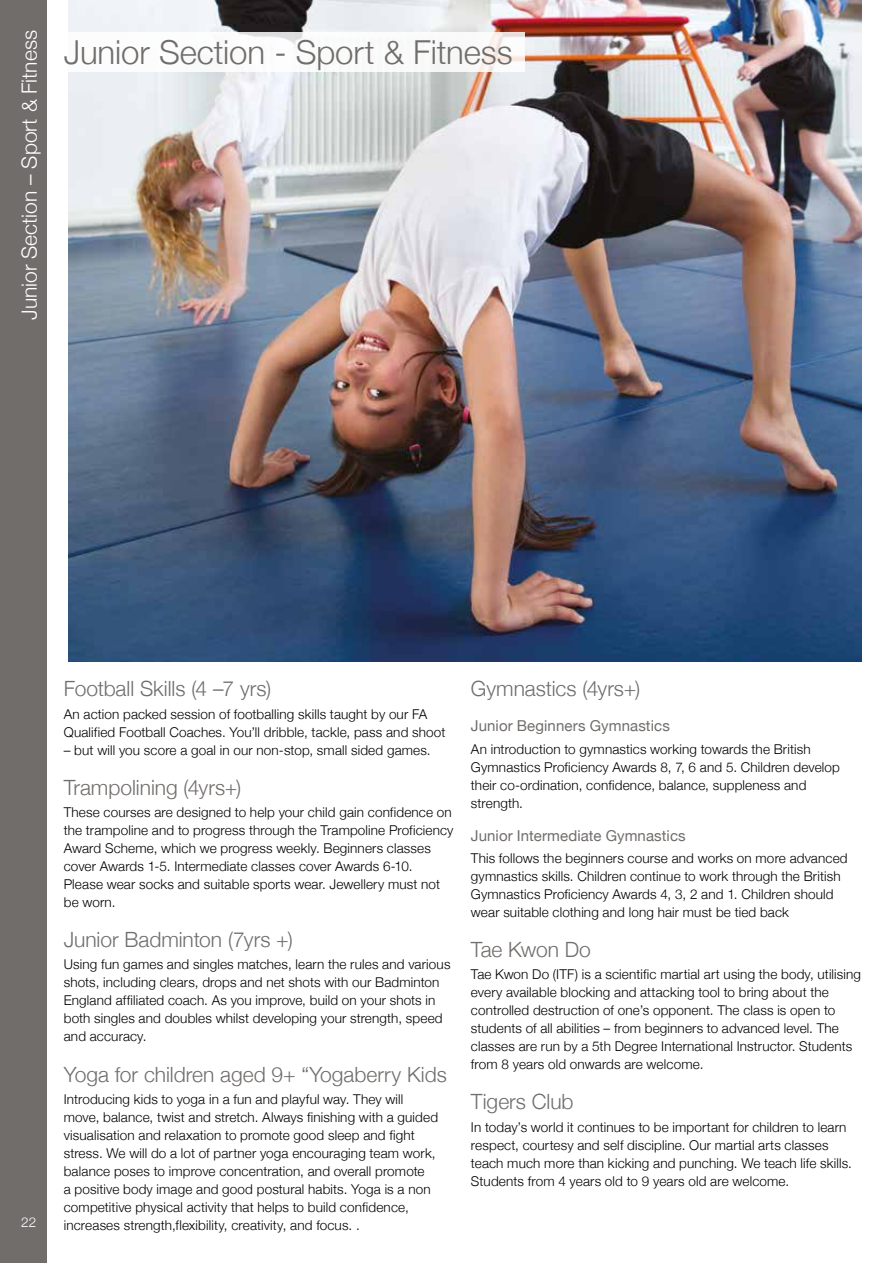
<style>
.page{position:relative;width:893px;height:1263px;background:#fff}
.page>*{position:absolute;margin:0;border:0;box-sizing:border-box;transform-origin:0 0}
.t1{font:300 33px "Helvetica Neue";letter-spacing:-.005em;color:#706d6b}
.t2{font:300 21px "Helvetica Neue";color:#706d6b}
.t3{font:300 21px "Helvetica Neue";color:#fff}
.t4{font:15px "Helvetica Neue";letter-spacing:.005em;color:#706d6b}
.t5{font:300 13.5px/18px "Helvetica Neue";letter-spacing:.01em;color:#000}
.t6{font:300 13.5px "Helvetica Neue";color:#fff}
</style>
<div class="page">
<img style="left:68px;top:0;width:793px;height:661px">
<div style="left:0;top:0;width:47px;height:1263px;background:#706d6b"></div>
<div style="left:59px;top:32px;width:466px;height:39px;background:#fff"></div>
<h2 class="t3" style="left:12px;top:320px;width:291px;rotate:-90deg">Junior Section – Sport &amp; Fitness</h2>
<h1 class="t1" style="left:64px;top:25px;width:450px">Junior Section - Sport &amp; Fitness</h1>
<p class="t6" style="left:21px;top:1211px;width:17px">22</p>
<h2 class="t2" style="left:64px;top:672px;width:209px">Football Skills (4 –7 yrs)</h2>
<p class="t5" style="left:64px;top:704px;width:383px">An action packed session of footballing skills taught by our FA<br>Qualified Football Coaches. You’ll dribble, tackle, pass and shoot</p>
<p class="t5" style="left:64px;top:740px;width:368px">– but will you score a goal in our non-stop, small sided games.</p>
<h2 class="t2" style="left:64px;top:770px;width:179px">Trampolining (4yrs+)</h2>
<p class="t5" style="left:64px;top:802px;width:391px">These courses are designed to help your child gain confidence on the trampoline and to progress through the Trampoline Proficiency Award Scheme, which we progress weekly. Beginners classes cover Awards 1-5. Intermediate classes cover Awards 6-10.<br>Please wear socks and suitable sports wear. Jewellery must not be worn.</p>
<h2 class="t2" style="left:64px;top:923px;width:231px">Junior Badminton (7yrs +)</h2>
<p class="t5" style="left:64px;top:954px;width:388px">Using fun games and singles matches, learn the rules and various shots, including clears, drops and net shots with our Badminton England affiliated coach. As you improve, build on your shots in both singles and doubles whilst developing your strength, speed and accuracy.</p>
<h2 class="t2" style="left:64px;top:1057px;width:385px">Yoga for children aged 9+ “Yogaberry Kids</h2>
<p class="t5" style="left:64px;top:1089px;width:376px">Introducing kids to yoga in a fun and playful way. They will move, balance, twist and stretch. Always finishing with a guided visualisation and relaxation to promote good sleep and fight stress. We will do a lot of partner yoga encouraging team work, balance poses to improve concentration, and overall promote<br>a positive body image and good postural habits. Yoga is a non competitive physical activity that helps to build confidence, increases strength,flexibility, creativity, and focus. .</p>
<h2 class="t2" style="left:471px;top:672px;width:171px">Gymnastics (4yrs+)</h2>
<p class="t4" style="left:471px;top:715px;width:200px">Junior Beginners Gymnastics</p>
<p class="t5" style="left:471px;top:739px;width:371px">An introduction to gymnastics working towards the British Gymnastics Proficiency Awards 8, 7, 6 and 5. Children develop their co-ordination, confidence, balance, suppleness and strength.</p>
<p class="t4" style="left:471px;top:824px;width:216px">Junior Intermediate Gymnastics</p>
<p class="t5" style="left:471px;top:848px;width:378px">This follows the beginners course and works on more advanced gymnastics skills. Children continue to work through the British Gymnastics Proficiency Awards 4, 3, 2 and 1. Children should wear suitable clothing and long hair must be tied back</p>
<h2 class="t2" style="left:471px;top:932px;width:122px">Tae Kwon Do</h2>
<p class="t5" style="left:471px;top:964px;width:392px">Tae Kwon Do (ITF) is a scientific martial art using the body, utilising every available blocking and attacking tool to bring about the controlled destruction of one’s opponent. The class is open to students of all abilities – from beginners to advanced level. The classes are run by a 5th Degree International Instructor. Students from 8 years old onwards are welcome.</p>
<h2 class="t2" style="left:471px;top:1085px;width:104px">Tigers Club</h2>
<p class="t5" style="left:471px;top:1117px;width:382px">In today’s world it continues to be important for children to learn respect, courtesy and self discipline. Our martial arts classes teach much more than kicking and punching. We teach life skills.<br>Students from 4 years old to 9 years old are welcome.</p>
</div>
